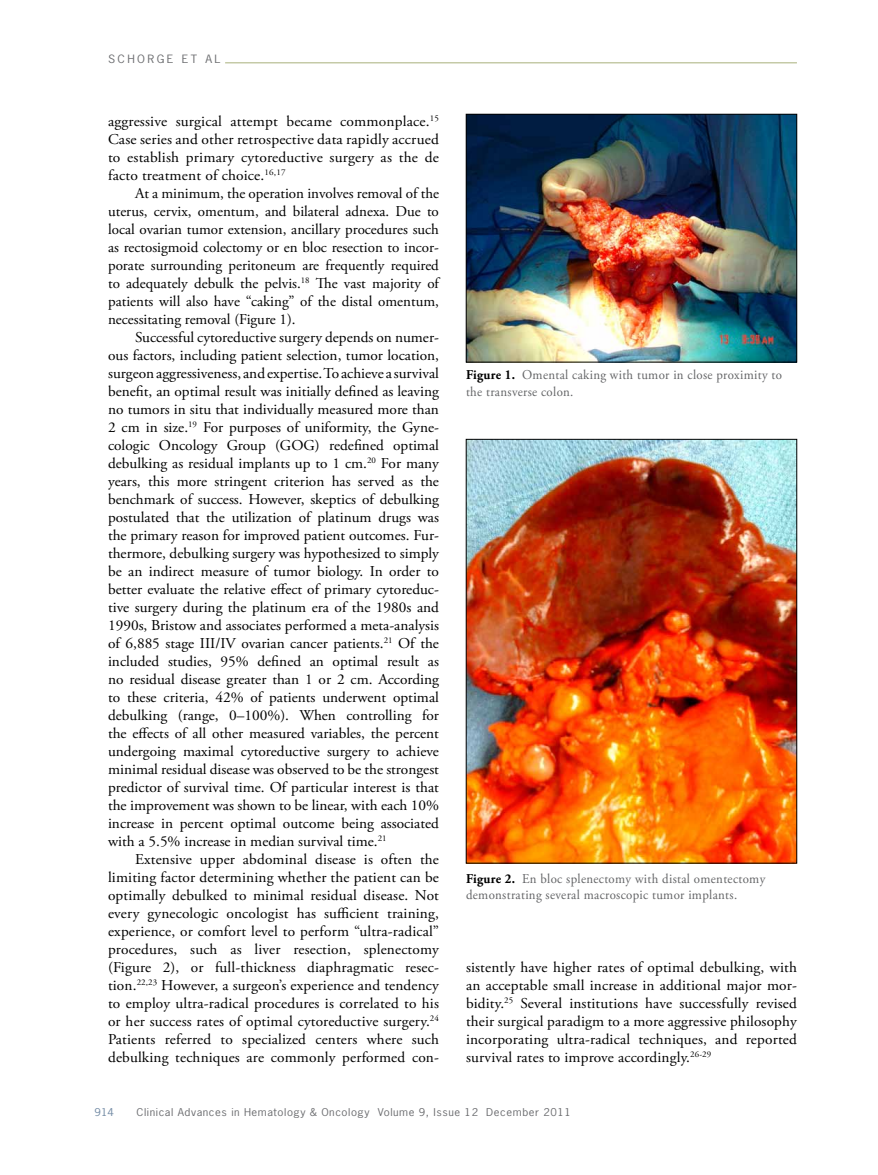
<style>
.page{position:relative;width:878px;height:1175px;background:#fff}
.page>*{position:absolute;margin:0;border:0;box-sizing:border-box;transform-origin:0 0}
.t1{font:15px/18px "Adobe Garamond Pro";letter-spacing:.01em;color:#000;text-align:justify}
.t2{font:13.5px/16.5px "Adobe Garamond Pro";letter-spacing:.025em;color:#636466;scale:.95 1}
.t3{font:10.8px "News Gothic Std";color:#6d6e71;scale:1.11 1}
.t4{font:10.2px "News Gothic Std";letter-spacing:.05em;color:#6d6e71;scale:1.11 1}
.t5{font:10.2px "News Gothic Std";color:#738ba5;scale:1.11 1}
.s1{font-weight:700;color:#000}
</style>
<div class="page">
<hr style="left:225px;top:63px;width:571px;height:1px;background:#a9b07b">
<img style="left:468px;top:116px;width:326px;height:244px">
<div style="left:466px;top:114px;width:330px;height:248px;border:1px solid #000"></div>
<img style="left:468px;top:441px;width:326px;height:420px">
<div style="left:466px;top:439px;width:330px;height:424px;border:1px solid #000"></div>
<p class="t3" style="left:108px;top:52px;width:18px">Scho</p>
<p class="t3" style="left:147px;top:52px;width:32px">rgeET</p>
<p class="t3" style="left:205px;top:52px;width:15px">AL</p>
<p class="t1" style="left:108px;top:113px;width:332px">aggressive surgical attempt became commonplace.<sup>15<br></sup>Case series and other retrospective data rapidly accrued to establish primary cytoreductive surgery as the de facto treatment of choice.<sup>16</sup><sup>,</sup><sup>17</sup></p>
<p class="t1" style="left:108px;top:185px;width:332px;text-indent:27px">At a minimum, the operation involves removal of the uterus, cervix, omentum, and bilateral adnexa. Due to local ovarian tumor extension, ancillary procedures such as rectosigmoid colectomy or en bloc resection to incor&shy;porate surrounding peritoneum are frequently required to adequately debulk the pelvis.<sup>18</sup> The vast majority of patients will also have “caking” of the distal omentum, necessitating removal (Figure 1).</p>
<p class="t1" style="left:108px;top:329px;width:332px;text-indent:27px">Successful cytoreductive surgery depends on numer&shy;ous factors, including patient selection, tumor location, surgeon aggressiveness, and expertise. To achieve a survival benefit, an optimal result was initially defined as leaving no tumors in situ that individually measured more than 2 cm in size.<sup>19</sup> For purposes of uniformity, the Gyne&shy;cologic Oncology Group (GOG) redefined optimal debulking as residual implants up to 1 cm.<sup>20</sup> For many years, this more stringent criterion has served as the benchmark of success. However, skeptics of debulking postulated that the utilization of platinum drugs was the primary reason for improved patient outcomes. Fur&shy;thermore, debulking surgery was hypothesized to simply be an indirect measure of tumor biology. In order to better evaluate the relative effect of primary cytoreduc&shy;tive surgery during the platinum era of the 1980s and 1990s, Bristow and associates performed a meta-analysis of 6,885 stage III/IV ovarian cancer patients.<sup>21</sup> Of the included studies, 95% defined an optimal result as no residual disease greater than 1 or 2 cm. According to these criteria, 42% of patients underwent optimal debulking (range, 0–100%). When controlling for the effects of all other measured variables, the percent undergoing maximal cytoreductive surgery to achieve minimal residual disease was observed to be the strongest predictor of survival time. Of particular interest is that the improvement was shown to be linear, with each 10% increase in percent optimal outcome being associated with a 5.5% increase in median survival time.<sup>21</sup></p>
<p class="t1" style="left:108px;top:851px;width:332px;text-indent:27px">Extensive upper abdominal disease is often the limiting factor determining whether the patient can be optimally debulked to minimal residual disease. Not every gynecologic oncologist has sufficient training, experience, or comfort level to perform “ultra-radical” procedures, such as liver resection, splenectomy (Figure 2), or full-thickness diaphragmatic resec&shy;tion.<sup>22,23</sup> However, a surgeon’s experience and tendency to employ ultra-radical procedures is correlated to his or her success rates of optimal cytoreductive surgery.<sup>24<br></sup>Patients referred to specialized centers where such debulking techniques are commonly performed con-</p>
<p class="t2" style="left:466px;top:367px;width:334px"><span class="s1">Figure 1.</span> Omental caking with tumor in close proximity to the transverse colon.</p>
<p class="t2" style="left:466px;top:870px;width:316px"><span class="s1">Figure 2.</span> En bloc splenectomy with distal omentectomy demonstrating several macroscopic tumor implants.</p>
<p class="t1" style="left:466px;top:959px;width:332px">sistently have higher rates of optimal debulking, with an acceptable small increase in additional major mor&shy;bidity.<sup>25</sup> Several institutions have successfully revised their surgical paradigm to a more aggressive philosophy incorporating ultra-radical techniques, and reported survival rates to improve accordingly.<sup>26-29</sup></p>
<p class="t5" style="left:94px;top:1105px;width:19px">914</p>
<p class="t4" style="left:136px;top:1105px;width:393px">Clinical Advances in Hematology &amp; Oncology Volume 9, Issue 12 December 2011</p>
</div>
